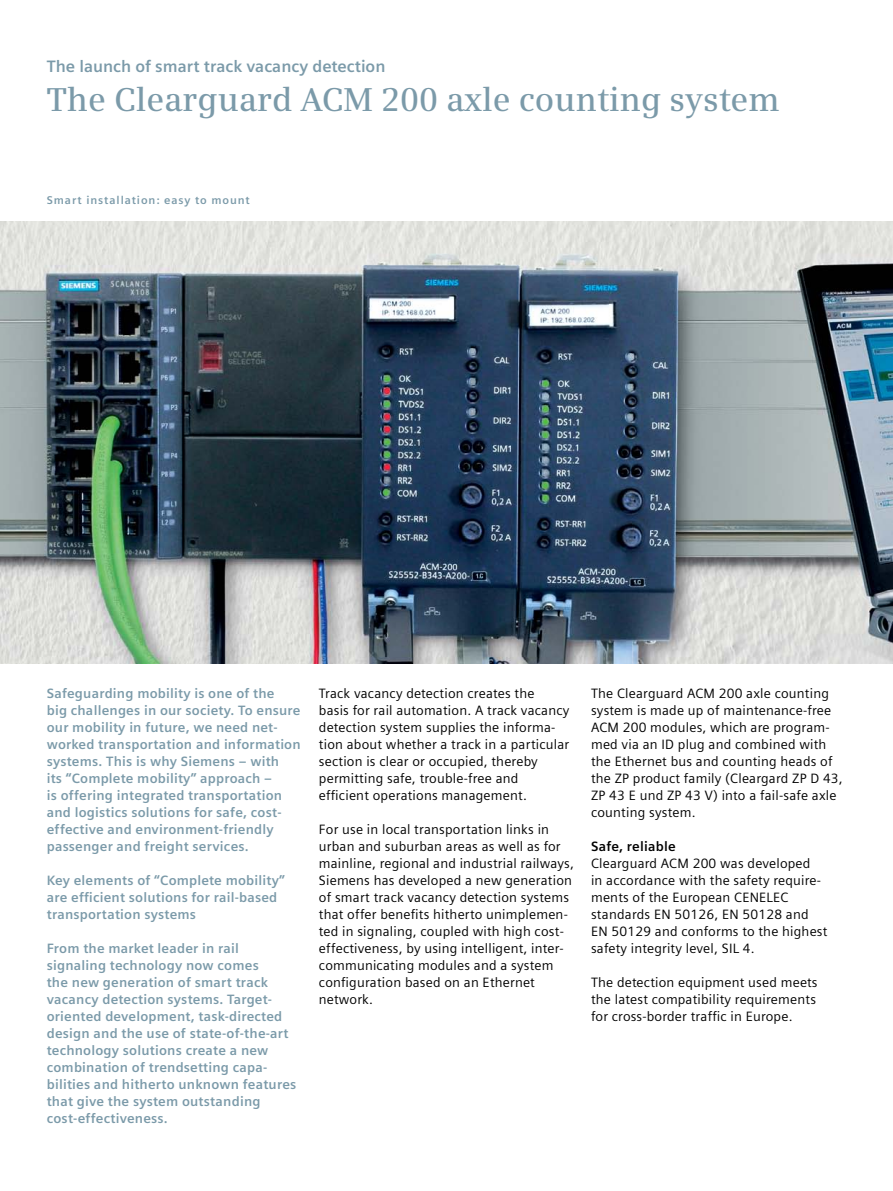
<style>
.page{position:relative;width:893px;height:1191px;background:#fff}
.page>*{position:absolute;margin:0;border:0;box-sizing:border-box;transform-origin:0 0}
.t1{font:600 33px "Siemens Serif";color:#7b9aa9}
.t2{font:700 16.5px "Siemens Sans";color:#7b9aa9}
.t3{font:13.5px/17px "Siemens Sans";letter-spacing:.015em;color:#000}
.t4{font:700 13.5px/17px "Siemens Sans";letter-spacing:.015em;color:#7b9aa9}
.t5{font:700 13.5px "Siemens Sans";letter-spacing:.015em;color:#000}
.t6{font:700 11.25px "Siemens Sans";letter-spacing:.08em;color:#7b9aa9}
</style>
<div class="page">
<img style="left:0;top:221px;width:893px;height:442px">
<p class="t2" style="left:47px;top:57px;width:340px">The launch of smart track vacancy detection</p>
<h1 class="t1" style="left:47px;top:80px;width:734px">The Clearguard ACM 200 axle counting system</h1>
<p class="t6" style="left:47px;top:194px;width:205px">Smart installation: easy to mount</p>
<p class="t4" style="left:47px;top:684px;width:255px">Safeguarding mobility is one of the<br>big challenges in our society. To ensure our mobility in future, we need net&shy;worked transportation and information systems. This is why Siemens – with<br>its “Complete mobility” approach –<br>is offering integrated transportation and logistics solutions for safe, cost&shy;effective and environment-friendly passenger and freight services.</p>
<p class="t4" style="left:47px;top:871px;width:240px">Key elements of “Complete mobility” are efficient solutions for rail-based transportation systems</p>
<p class="t4" style="left:47px;top:939px;width:251px">From the market leader in rail signaling technology now comes<br>the new generation of smart track vacancy detection systems. Target&shy;oriented development, task-directed design and the use of state-of-the-art technology solutions create a new combination of trendsetting capa&shy;bilities and hitherto unknown features that give the system outstanding cost-effectiveness.</p>
<p class="t3" style="left:319px;top:684px;width:252px">Track vacancy detection creates the<br>basis for rail automation. A track vacancy detection system supplies the informa&shy;tion about whether a track in a particular section is clear or occupied, thereby permitting safe, trouble-free and efficient operations management.</p>
<p class="t3" style="left:319px;top:820px;width:257px">For use in local transportation links in urban and suburban areas as well as for mainline, regional and industrial railways, Siemens has developed a new generation of smart track vacancy detection systems that offer benefits hitherto unimplemen&shy;ted in signaling, coupled with high cost&shy;effectiveness, by using intelligent, inter&shy;communicating modules and a system configuration based on an Ethernet network.</p>
<p class="t3" style="left:591px;top:684px;width:253px">The Clearguard ACM 200 axle counting system is made up of maintenance-free ACM 200 modules, which are program&shy;med via an ID plug and combined with the Ethernet bus and counting heads of the ZP product family (Cleargard ZP D 43, ZP 43 E und ZP 43 V) into a fail-safe axle counting system.</p>
<p class="t5" style="left:591px;top:838px;width:86px">Safe, reliable</p>
<p class="t3" style="left:591px;top:854px;width:238px">Clearguard ACM 200 was developed<br>in accordance with the safety require&shy;ments of the European CENELEC standards EN 50126, EN 50128 and EN 50129 and conforms to the highest safety integrity level, SIL 4.</p>
<p class="t3" style="left:591px;top:974px;width:228px;text-align:justify">The detection equipment used meets the latest compatibility requirements for cross-border traffic in Europe.</p>
</div>
